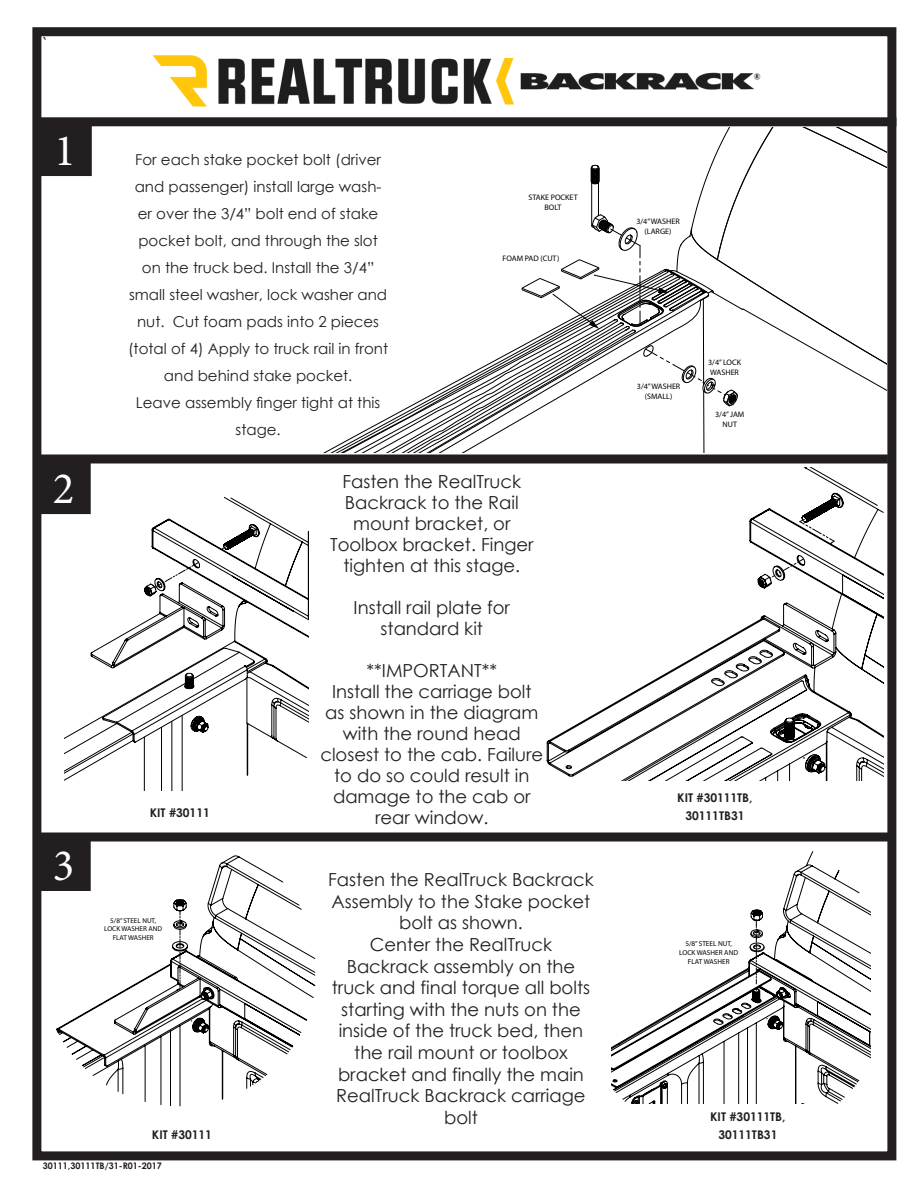
<style>
.page{position:relative;width:918px;height:1188px;background:#fff}
.page>*{position:absolute;margin:0;border:0;box-sizing:border-box;transform-origin:0 0}
.t1{font:45px "Minion Pro";color:#fff}
.t2{font:18px/21px "Century Gothic";color:#231f20;text-align:center}
.t3{font:18px "Minion Pro";color:#231f20}
.t4{font:15px/27px "Century Gothic";color:#231f20;text-align:center}
.t5{font:700 12px/18px "Century Gothic";color:#231f20;text-align:center}
.t6{font:700 9px "Century Gothic";color:#231f20}
.t7{font:7.95px/9.6px "Myriad Pro";color:#000;text-align:center}
.t8{font:7.2px/8.6px "Myriad Pro";color:#000;text-align:center}
.t9{font:7.05px/8.4px "Myriad Pro";color:#000;text-align:center}
</style>
<div class="page">
<div style="left:32px;top:27px;width:864px;height:1133px;border:9px solid #231f20"></div>
<div style="left:35px;top:117px;width:861px;height:9px;background:#231f20"></div>
<svg style="left:65px;top:497px;width:244px;height:293px"></svg>
<svg style="left:221px;top:547px;width:5px;height:3px"></svg>
<svg style="left:145px;top:562px;width:54px;height:32px"></svg>
<svg style="left:102px;top:648px;width:153px;height:95px"></svg>
<svg style="left:56px;top:856px;width:259px;height:250px"></svg>
<svg style="left:180px;top:911px;width:1px;height:78px"></svg>
<svg style="left:547px;top:468px;width:336px;height:313px"></svg>
<svg style="left:770px;top:559px;width:34px;height:20px"></svg>
<svg style="left:759px;top:580px;width:5px;height:6px"></svg>
<svg style="left:799px;top:519px;width:35px;height:25px"></svg>
<svg style="left:748px;top:650px;width:25px;height:14px"></svg>
<svg style="left:711px;top:670px;width:27px;height:16px"></svg>
<svg style="left:611px;top:851px;width:259px;height:253px"></svg>
<svg style="left:741px;top:1003px;width:10px;height:6px"></svg>
<svg style="left:713px;top:1013px;width:19px;height:12px"></svg>
<svg style="left:750px;top:920px;width:15px;height:73px"></svg>
<div style="left:37px;top:838px;width:53px;height:52px;background:#231f20"></div>
<div style="left:37px;top:837px;width:54px;height:54px;border:2px solid #231f20"></div>
<div style="left:37px;top:461px;width:53px;height:52px;background:#231f20"></div>
<div style="left:37px;top:460px;width:54px;height:54px;border:2px solid #231f20"></div>
<div style="left:39px;top:123px;width:52px;height:52px;background:#231f20"></div>
<div style="left:38px;top:122px;width:54px;height:54px;border:2px solid #231f20"></div>
<div style="left:37px;top:454px;width:851px;height:10px;background:#231f20"></div>
<div style="left:40px;top:832px;width:852px;height:10px;background:#231f20"></div>
<svg style="left:323px;top:127px;width:564px;height:326px"></svg>
<img style="left:152px;top:55px;width:609px;height:52px">
<p class="t3" style="left:41px;top:31px;width:9px">`</p>
<p class="t1" style="left:54px;top:121px;width:23px">1</p>
<p class="t1" style="left:53px;top:459px;width:23px">2</p>
<p class="t1" style="left:53px;top:836px;width:23px">3</p>
<p class="t4" style="left:128px;top:145px;width:262px">For each stake pocket bolt (driver and passenger) install large wash&shy;er over the 3/4” bolt end of stake pocket bolt, and through the slot on the truck bed. Install the 3/4” small steel washer, lock washer and nut. Cut foam pads into 2 pieces (total of 4) Apply to truck rail in front and behind stake pocket.<br>Leave assembly finger tight at this stage.</p>
<p class="t7" style="left:528px;top:193px;width:51px">STAKE POCKET<br>BOLT</p>
<p class="t7" style="left:503px;top:254px;width:58px">FOAM PAD (CUT)</p>
<p class="t7" style="left:636px;top:216px;width:45px">3/4” WASHER (LARGE)</p>
<p class="t7" style="left:637px;top:382px;width:45px">3/4” WASHER (SMALL)</p>
<p class="t7" style="left:708px;top:358px;width:34px;text-align:left">3/4” LOCK<br>WASHER</p>
<p class="t7" style="left:715px;top:410px;width:31px">3/4” JAM<br>NUT</p>
<p class="t2" style="left:330px;top:470px;width:205px">Fasten the RealTruck<br>Backrack to the Rail mount bracket, or<br>Toolbox bracket. Finger tighten at this stage.</p>
<p class="t2" style="left:354px;top:596px;width:158px">Install rail plate for standard kit</p>
<p class="t2" style="left:320px;top:659px;width:224px">**IMPORTANT**<br>Install the carriage bolt as shown in the diagram with the round head closest to the cab. Failure to do so could result in damage to the cab or rear window.</p>
<p class="t5" style="left:677px;top:788px;width:77px">KIT #30111TB,</p>
<p class="t5" style="left:150px;top:803px;width:61px">KIT #30111</p>
<p class="t5" style="left:685px;top:806px;width:61px">30111TB31</p>
<p class="t9" style="left:104px;top:916px;width:59px">5/8” STEEL NUT,<br>LOCK WASHER AND<br>FLAT WASHER</p>
<p class="t5" style="left:152px;top:1125px;width:61px">KIT #30111</p>
<p class="t2" style="left:328px;top:869px;width:267px;line-height:21.6px">Fasten the RealTruck Backrack<br>Assembly to the Stake pocket bolt as shown.<br>Center the RealTruck<br>Backrack assembly on the truck and final torque all bolts starting with the nuts on the inside of the truck bed, then the rail mount or toolbox bracket and finally the main<br>RealTruck Backrack carriage bolt</p>
<p class="t8" style="left:679px;top:940px;width:60px">5/8” STEEL NUT,<br>LOCK WASHER AND<br>FLAT WASHER</p>
<p class="t5" style="left:710px;top:1108px;width:77px">KIT #30111TB,<br>30111TB31</p>
<p class="t6" style="left:43px;top:1159px;width:121px">30111,30111TB/31-R01-2017</p>
</div>
